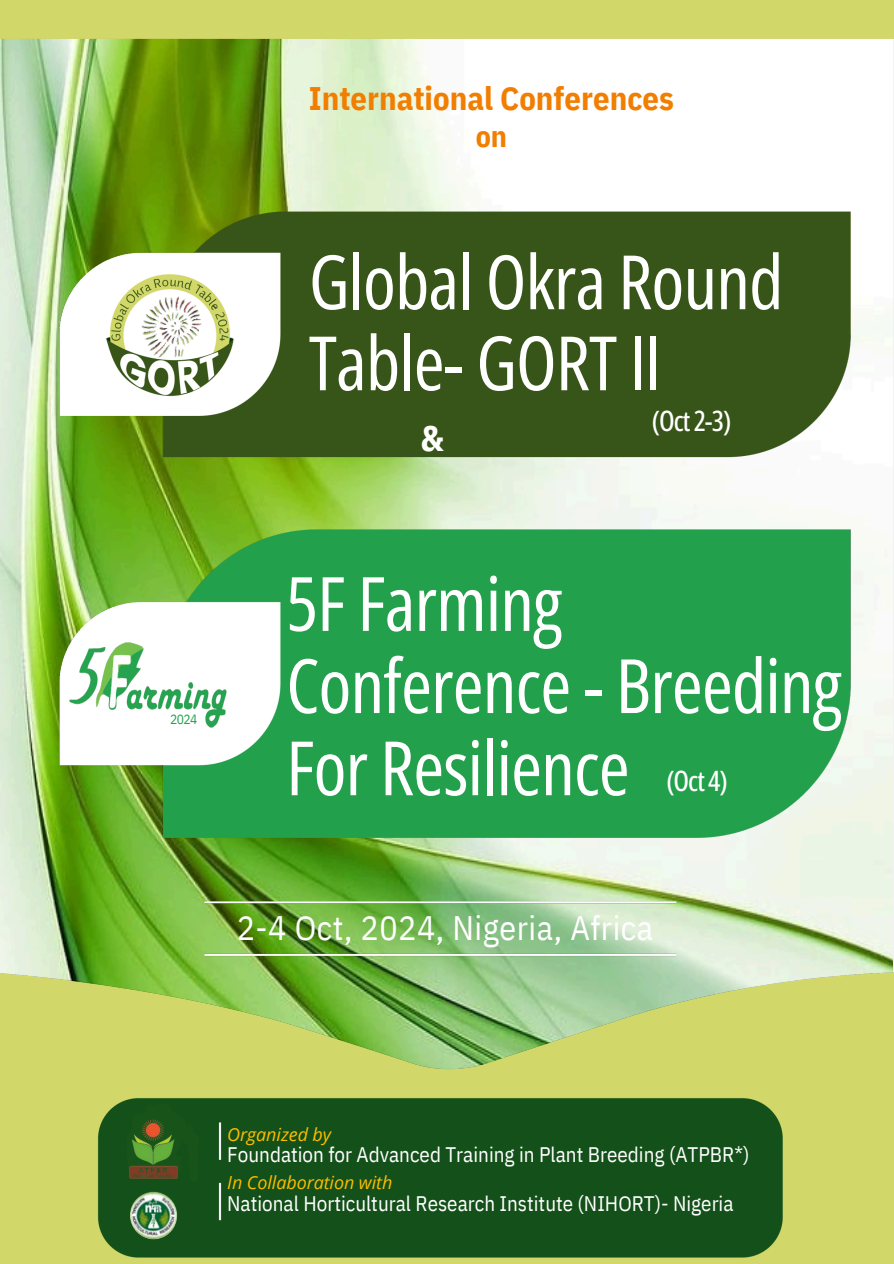
<style>
.page{position:relative;width:894px;height:1264px;background:#fff}
.page>*{position:absolute;margin:0;border:0;box-sizing:border-box;transform-origin:0 0}
.t1{font:75px/82.2px "Open Sans Condensed";letter-spacing:-.01em;color:#fff}
.t2{font:700 36px "IBM Plex Sans Cond";color:#fff}
.t3{font:33.9px "IBM Plex Sans Cond";letter-spacing:.015em;color:#fff}
.t4{font:700 32.55px "IBM Plex Sans Cond";color:#f27e00}
.t5{font:700 30px "IBM Plex Sans Cond";color:#f27e00}
.t6{font:500 28.05px "Open Sans Condensed";letter-spacing:-.035em;color:#fff}
.t7{font:21px "IBM Plex Sans Cond";color:#fff}
.t8{font:italic 18px "Open Sans";letter-spacing:-.005em;color:#fcbd00}
.t9{font:13.35px "IBM Plex Sans Cond";color:#25a34f}
</style>
<div class="page">
<img style="left:0;top:0;width:893px;height:52px">
<img style="left:0;top:52px;width:893px;height:1211px">
<img style="left:130px;top:1191px;width:47px;height:47px;border-radius:50%">
<img style="left:140px;top:295px;width:63px;height:64px">
<img style="left:63px;top:635px;width:171px;height:99px">
<div style="left:127px;top:1104px;width:72px;height:77px;background:#175019"></div>
<img style="left:130px;top:1118px;width:47px;height:59px">
<p class="t4" style="left:309px;top:77px;width:366px">International Conferences</p>
<p class="t5" style="left:475px;top:116px;width:33px">on</p>
<h1 class="t1" style="left:309px;top:239px;width:476px;line-height:81px">Global Okra Round<br>Table- GORT II</h1>
<h4 class="t6" style="left:651px;top:401px;width:81px">(Oct 2-3)</h4>
<h6 class="t2" style="left:420px;top:414px;width:25px">&amp;</h6>
<p class="t9" style="left:170px;top:710px;width:29px">2024</p>
<h3 class="t1" style="left:286px;top:560px;width:556px">5F Farming<br>Conference - Breeding<br>For Resilience</h3>
<p class="t6" style="left:666px;top:761px;width:63px">(Oct 4)</p>
<p class="t3" style="left:236px;top:905px;width:418px">2-4 Oct, 2024, Nigeria, Africa</p>
<p class="t8" style="left:227px;top:1121px;width:105px">Organized by</p>
<h4 class="t7" style="left:227px;top:1140px;width:523px">Foundation for Advanced Training in Plant Breeding (ATPBR*)</h4>
<h4 class="t8" style="left:227px;top:1169px;width:167px">In Collaboration with</h4>
<h1 class="t7" style="left:227px;top:1189px;width:507px">National Horticultural Research Institute (NIHORT)- Nigeria</h1>
</div>
